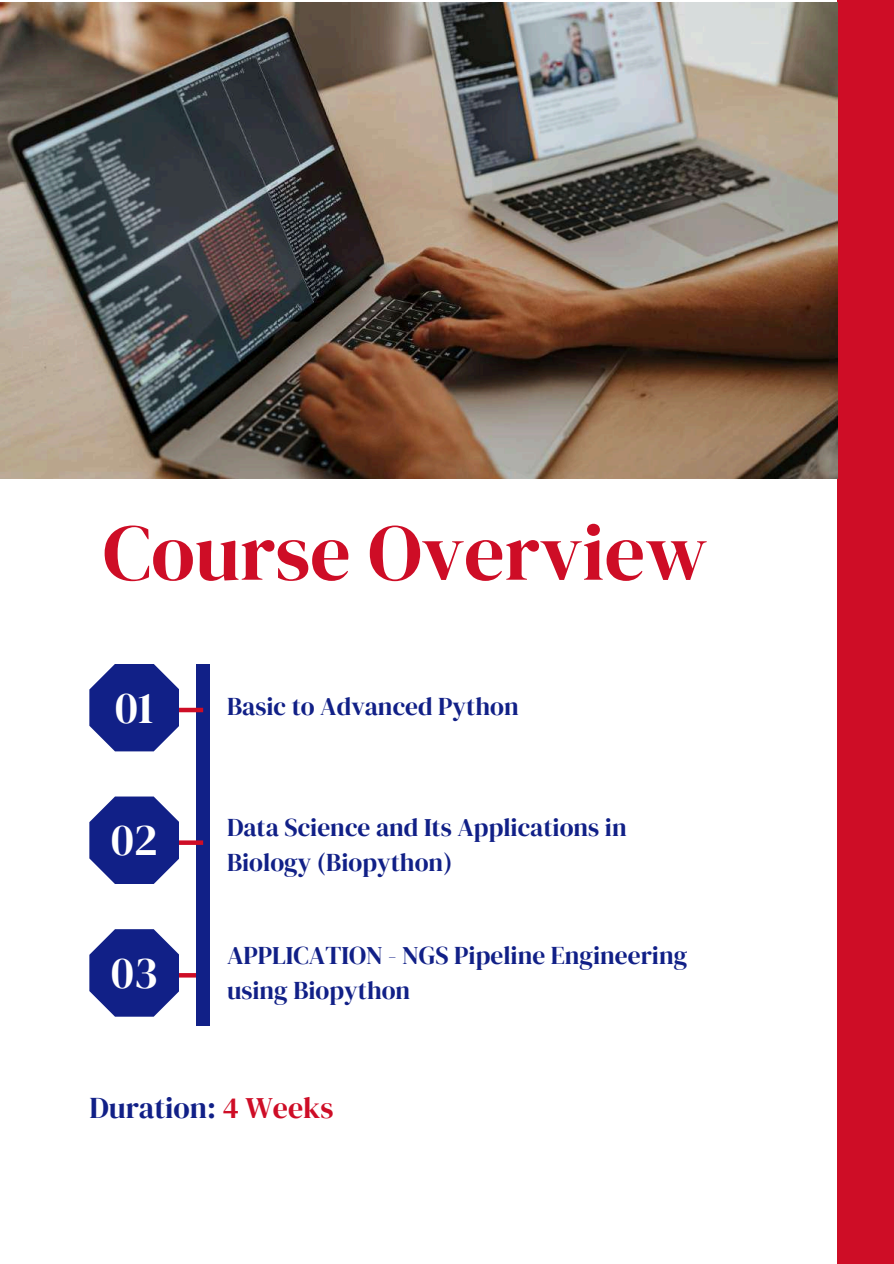
<style>
.page{position:relative;width:894px;height:1264px;background:#fff}
.page>*{position:absolute;margin:0;border:0;box-sizing:border-box;transform-origin:0 0}
.t1{font:79.95px "DM Serif Display";color:#ce0d26}
.t2{font:44.85px "DM Serif Display";color:#fff}
.t3{font:29.85px "DM Serif Display";color:#112087}
.t4{font:25.35px/34.8px "DM Serif Display";color:#112087}
.s1{color:#ce0d26}
</style>
<div class="page">
<svg style="left:179px;top:973px;width:17px;height:4px"></svg>
<svg style="left:89px;top:929px;width:90px;height:87px"></svg>
<div style="left:196px;top:664px;width:13px;height:361px;background:#112087"></div>
<div style="left:837px;top:0;width:56px;height:1263px;background:#ce0d26"></div>
<img style="left:0;top:3px;width:837px;height:476px">
<div style="left:163px;top:707px;width:40px;height:5px;background:#ce0d26"></div>
<svg style="left:89px;top:664px;width:90px;height:87px"></svg>
<div style="left:163px;top:840px;width:40px;height:5px;background:#ce0d26"></div>
<svg style="left:89px;top:796px;width:90px;height:88px"></svg>
<h1 class="t1" style="left:103px;top:497px;width:606px">Course Overview</h1>
<h2 class="t2" style="left:115px;top:676px;width:40px">01</h2>
<h2 class="t2" style="left:111px;top:808px;width:48px">02</h2>
<h2 class="t2" style="left:111px;top:941px;width:48px">03</h2>
<p class="t4" style="left:227px;top:689px;width:293px">Basic to Advanced Python</p>
<p class="t4" style="left:227px;top:809px;width:401px">Data Science and Its Applications in<br>Biology (Biopython)</p>
<p class="t4" style="left:227px;top:937px;width:461px">APPLICATION - NGS Pipeline Engineering using Biopython</p>
<p class="t3" style="left:89px;top:1087px;width:246px">Duration: <span class="s1">4 Weeks</span></p>
</div>
